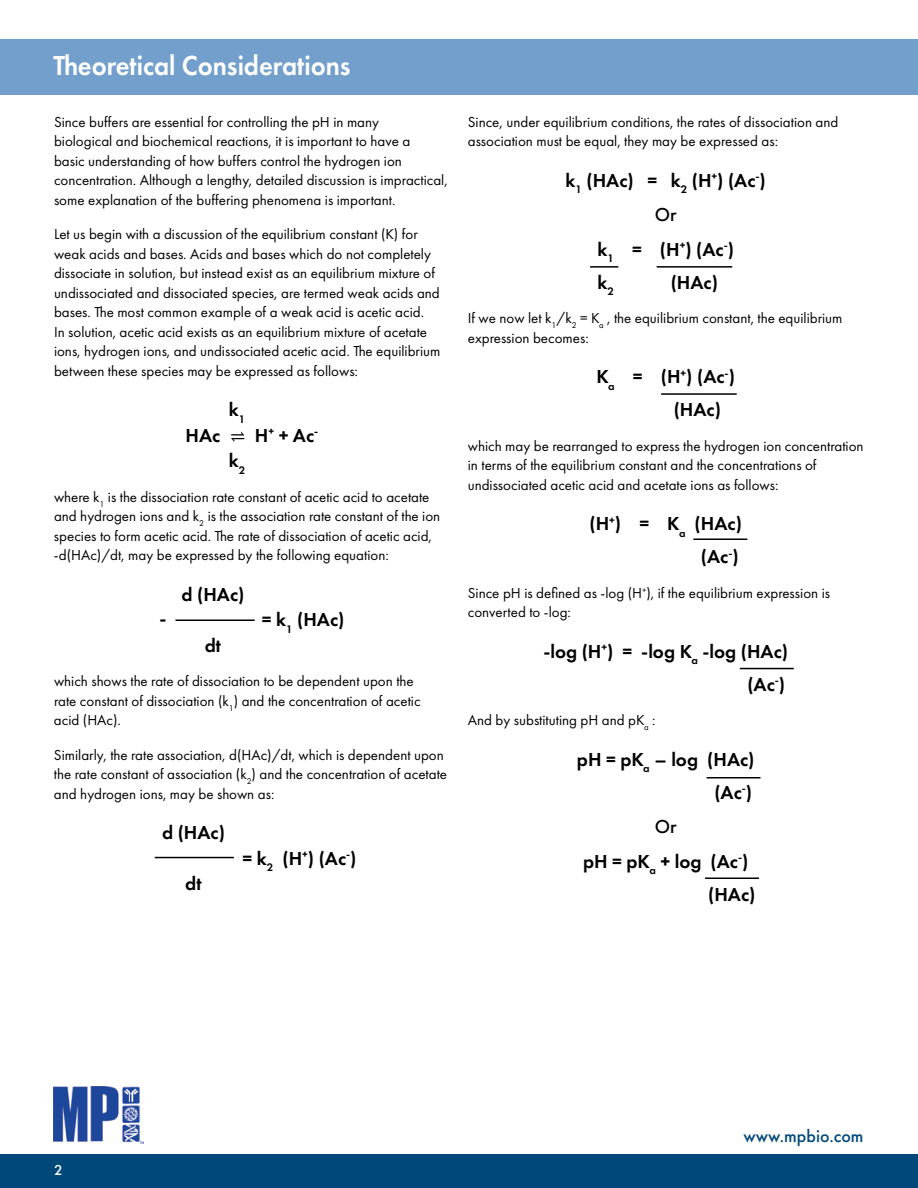
<style>
.page{position:relative;width:918px;height:1188px;background:#fff}
.page>*{position:absolute;margin:0;border:0;box-sizing:border-box;transform-origin:0 0}
.t1{font:600 28.5px "Futura PT";color:#fff;scale:.93 1}
.t2{font:600 19.5px/33px "Futura PT";color:#000;text-align:right}
.t3{font:500 19.5px "Futura PT";color:#000}
.t4{font:500 18px "Futura PT";color:#00487a}
.t5{font:15px/19.5px "Futura PT";color:#000}
.t6{font:500 15px "Futura PT";color:#fff}
</style>
<div class="page">
<div style="left:0;top:1155px;width:918px;height:33px;background:#00487a"></div>
<img style="left:54px;top:1086px;width:90px;height:58px">
<div style="left:0;top:39px;width:918px;height:56px;background:#729fcb"></div>
<hr style="left:176px;top:620px;width:79px;height:1px;background:#000">
<hr style="left:155px;top:857px;width:79px;height:1px;background:#000">
<hr style="left:590px;top:266px;width:28px;height:2px;background:#000">
<hr style="left:657px;top:266px;width:75px;height:2px;background:#000">
<hr style="left:661px;top:393px;width:76px;height:2px;background:#000">
<hr style="left:693px;top:538px;width:54px;height:2px;background:#000">
<hr style="left:740px;top:668px;width:54px;height:1px;background:#000">
<hr style="left:706px;top:777px;width:54px;height:1px;background:#000">
<hr style="left:705px;top:878px;width:54px;height:1px;background:#000">
<h1 class="t1" style="left:53px;top:48px;width:321px">Theoretical Considerations</h1>
<p class="t5" style="left:54px;top:112px;width:395px">Since buffers are essential for controlling the pH in many<br>biological and biochemical reactions, it is important to have a<br>basic understanding of how buffers control the hydrogen ion concentration. Although a lengthy, detailed discussion is impractical, some explanation of the buffering phenomena is important.</p>
<p class="t5" style="left:54px;top:224px;width:388px">Let us begin with a discussion of the equilibrium constant (K) for weak acids and bases. Acids and bases which do not completely dissociate in solution, but instead exist as an equilibrium mixture of undissociated and dissociated species, are termed weak acids and bases. The most common example of a weak acid is acetic acid.<br>In solution, acetic acid exists as an equilibrium mixture of acetate ions, hydrogen ions, and undissociated acetic acid. The equilibrium between these species may be expressed as follows:</p>
<h2 class="t2" style="left:229px;top:393px;width:18px">k<sub>1</sub></h2>
<h2 class="t2" style="left:185px;top:418px;width:134px">HAc ⇌ H<sup>+</sup> + Ac<sup>-</sup></h2>
<h2 class="t2" style="left:229px;top:444px;width:18px">k<sub>2</sub></h2>
<p class="t5" style="left:54px;top:487px;width:388px">where k<sub>1</sub> is the dissociation rate constant of acetic acid to acetate and hydrogen ions and k<sub>2</sub> is the association rate constant of the ion species to form acetic acid. The rate of dissociation of acetic acid, -d(HAc)/dt, may be expressed by the following equation:</p>
<h2 class="t2" style="left:182px;top:577px;width:64px">d (HAc)</h2>
<h2 class="t2" style="left:159px;top:601px;width:9px">-</h2>
<h2 class="t2" style="left:262px;top:603px;width:84px">= k<sub>1</sub> (HAc)</h2>
<h2 class="t2" style="left:205px;top:628px;width:18px">dt</h2>
<p class="t5" style="left:54px;top:671px;width:368px">which shows the rate of dissociation to be dependent upon the rate constant of dissociation (k<sub>1</sub>) and the concentration of acetic acid (HAc).</p>
<p class="t5" style="left:54px;top:745px;width:395px">Similarly, the rate association, d(HAc)/dt, which is dependent upon the rate constant of association (k<sub>2</sub>) and the concentration of acetate and hydrogen ions, may be shown as:</p>
<h2 class="t2" style="left:162px;top:816px;width:64px">d (HAc)</h2>
<h2 class="t2" style="left:243px;top:841px;width:115px">= k<sub>2</sub> (H<sup>+</sup>) (Ac<sup>-</sup>)</h2>
<h2 class="t2" style="left:185px;top:867px;width:18px">dt</h2>
<p class="t5" style="left:468px;top:112px;width:372px">Since, under equilibrium conditions, the rates of dissociation and association must be equal, they may be expressed as:</p>
<h2 class="t2" style="left:566px;top:163px;width:202px">k<sub>1</sub> (HAc) = k<sub>2</sub> (H<sup>+</sup>) (Ac<sup>-</sup>)</h2>
<h2 class="t3" style="left:655px;top:203px;width:23px">Or</h2>
<h2 class="t2" style="left:597px;top:232px;width:138px">k<sub>1</sub> = (H<sup>+</sup>) (Ac<sup>-</sup>)</h2>
<h2 class="t2" style="left:598px;top:265px;width:18px">k<sub>2</sub></h2>
<h2 class="t2" style="left:671px;top:265px;width:49px">(HAc)</h2>
<p class="t5" style="left:468px;top:308px;width:376px">If we now let k<sub>1</sub>/k<sub>2</sub> = K<sub>a</sub> , the equilibrium constant, the equilibrium expression becomes:</p>
<h2 class="t2" style="left:674px;top:360px;width:63px;text-align:left;text-indent:-77px">K<sub>a</sub> = (H<sup>+</sup>) (Ac<sup>-</sup>) (HAc)</h2>
<p class="t5" style="left:468px;top:436px;width:397px">which may be rearranged to express the hydrogen ion concentration in terms of the equilibrium constant and the concentrations of undissociated acetic acid and acetate ions as follows:</p>
<h2 class="t2" style="left:590px;top:507px;width:154px">(H<sup>+</sup>) = K<sub>a</sub> (HAc) (Ac<sup>-</sup>)</h2>
<p class="t5" style="left:468px;top:583px;width:364px">Since pH is defined as -log (H<sup>+</sup>), if the equilibrium expression is converted to -log:</p>
<h2 class="t2" style="left:543px;top:634px;width:246px">-log (H<sup>+</sup>) = -log K<sub>a</sub> -log (HAc) (Ac<sup>-</sup>)</h2>
<p class="t5" style="left:468px;top:710px;width:189px">And by substituting pH and pK<sub>a</sub> :</p>
<h2 class="t2" style="left:577px;top:742px;width:179px">pH = pK<sub>a</sub> – log (HAc)</h2>
<h2 class="t2" style="left:714px;top:775px;width:39px">(Ac<sup>-</sup>)</h2>
<h2 class="t3" style="left:655px;top:815px;width:23px">Or</h2>
<h2 class="t2" style="left:583px;top:844px;width:167px">pH = pK<sub>a</sub> + log (Ac<sup>-</sup>)</h2>
<h2 class="t2" style="left:708px;top:877px;width:49px">(HAc)</h2>
<p class="t6" style="left:54px;top:1161px;width:10px">2</p>
<p class="t4" style="left:744px;top:1125px;width:122px">www.mpbio.com</p>
</div>
